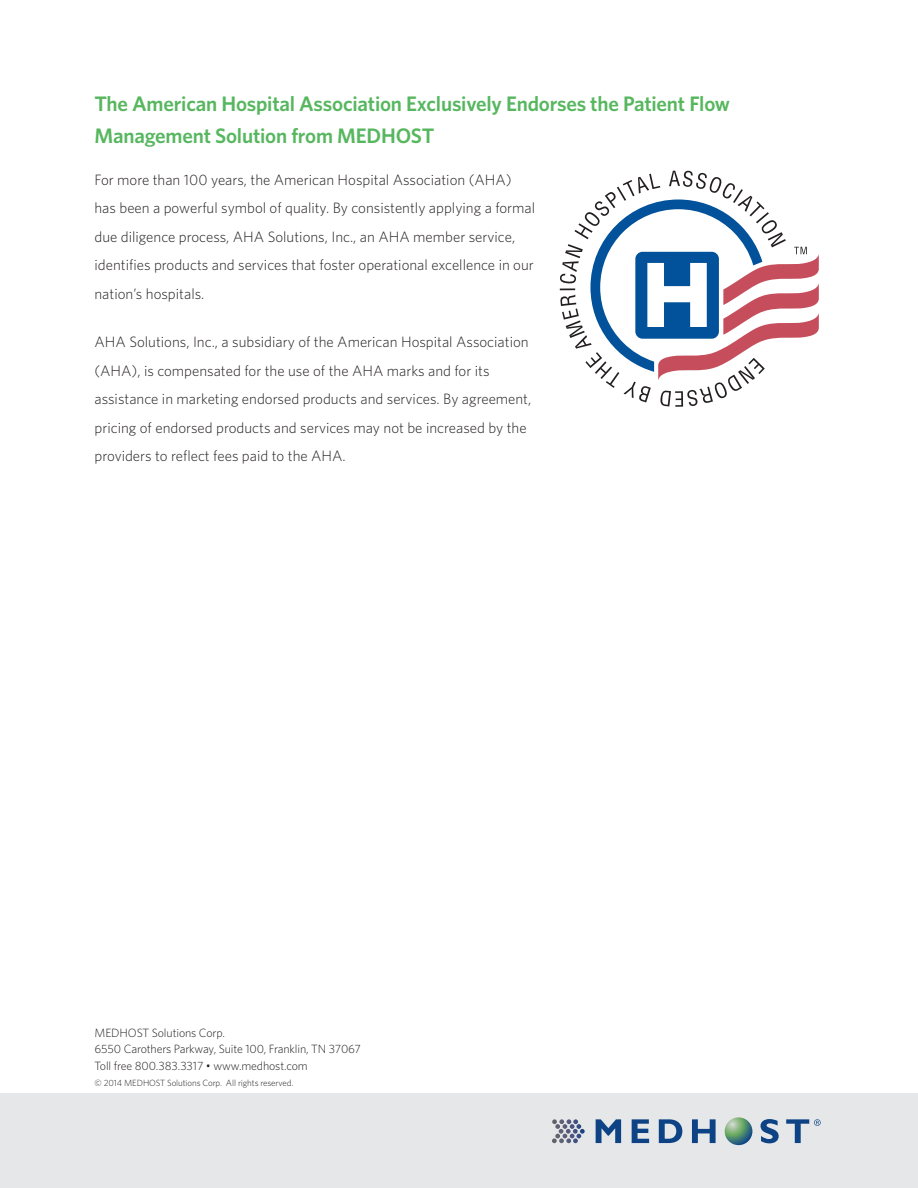
<style>
.page{position:relative;width:918px;height:1188px;background:#fff}
.page>*{position:absolute;margin:0;border:0;box-sizing:border-box;transform-origin:0 0}
.Heading_2_-_Green{font:600 21px/31.5px "Whitney";letter-spacing:-.01em;color:#57b75f}
.Body_Copy{font:300 15px/28.5px "Whitney";color:#231f20}
.t1{font:300 12px "Whitney";letter-spacing:-.01em;color:#231f20}
.t2{font:300 9px "Whitney";letter-spacing:-.01em;color:#231f20}
</style>
<div class="page">
<div style="left:0;top:1094px;width:918px;height:94px;background:#e6e7e9"></div>
<svg style="left:596px;top:1119px;width:25px;height:24px"></svg>
<svg style="left:632px;top:1119px;width:17px;height:24px"></svg>
<svg style="left:659px;top:1119px;width:23px;height:24px"></svg>
<svg style="left:692px;top:1119px;width:24px;height:24px"></svg>
<svg style="left:761px;top:1119px;width:18px;height:24px"></svg>
<svg style="left:725px;top:1117px;width:27px;height:28px"></svg>
<svg style="left:552px;top:1119px;width:33px;height:24px"></svg>
<svg style="left:786px;top:1119px;width:35px;height:24px"></svg>
<svg style="left:560px;top:171px;width:259px;height:236px"></svg>
<p class="Heading_2_-_Green" style="left:94px;top:88px;width:637px">The American Hospital Association Exclusively Endorses the Patient Flow<br>Management Solution from MEDHOST</p>
<p class="Body_Copy" style="left:94px;top:165px;width:442px">For more than 100 years, the American Hospital Association (AHA) has been a powerful symbol of quality. By consistently applying a formal due diligence process, AHA Solutions, Inc., an AHA member service, identifies products and services that foster operational excellence in our nation’s hospitals.</p>
<p class="Body_Copy" style="left:94px;top:327px;width:438px">AHA Solutions, Inc., a subsidiary of the American Hospital Association (AHA), is compensated for the use of the AHA marks and for its assistance in marketing endorsed products and services. By agreement, pricing of endorsed products and services may not be increased by the providers to reflect fees paid to the AHA.</p>
<p class="t1" style="left:94px;top:1024px;width:132px">MEDHOST Solutions Corp.</p>
<p class="t1" style="left:94px;top:1041px;width:268px">6550 Carothers Parkway, Suite 100, Franklin, TN 37067</p>
<p class="t1" style="left:94px;top:1057px;width:215px">Toll free 800.383.3317 • www.medhost.com</p>
<p class="t2" style="left:94px;top:1077px;width:200px">© 2014 MEDHOST Solutions Corp. All rights reserved.</p>
</div>
